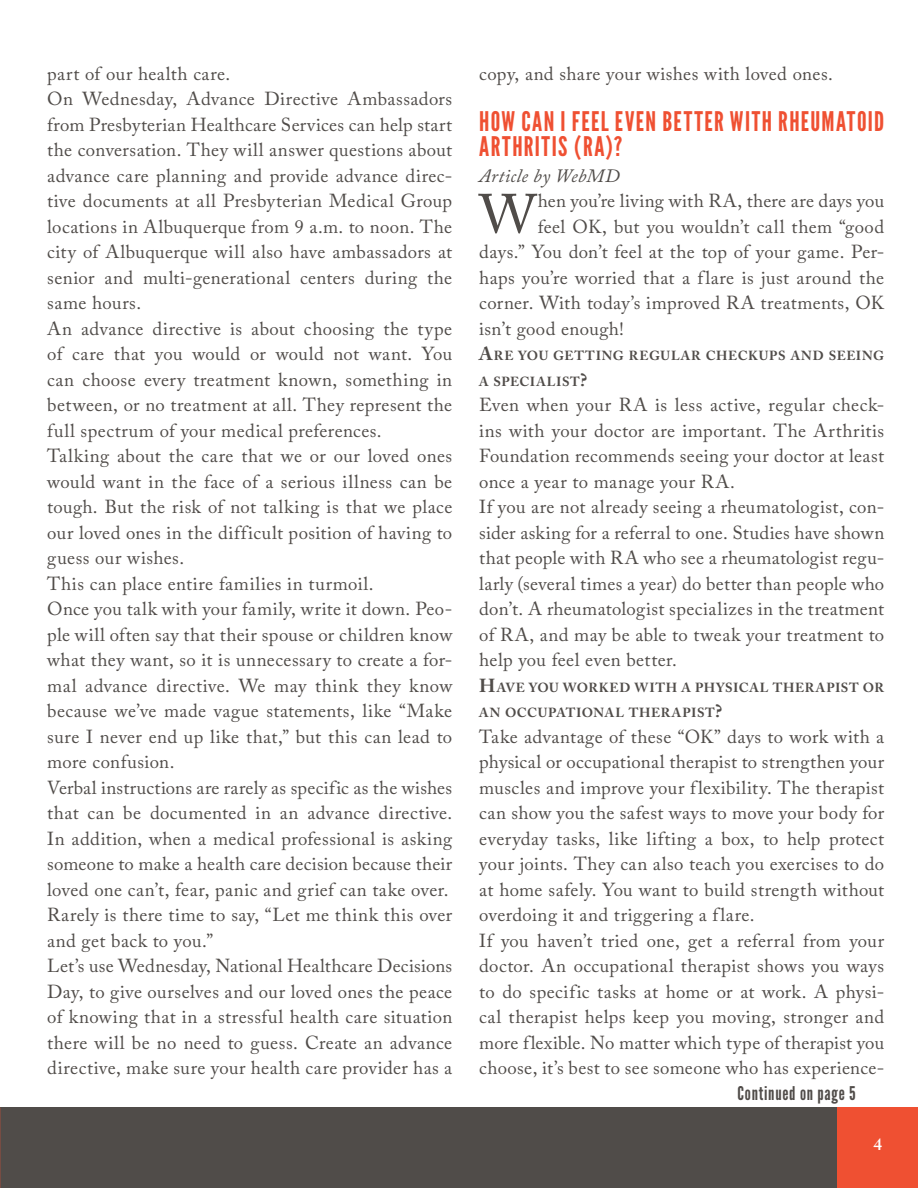
<style>
.page{position:relative;width:918px;height:1188px;background:#fff}
.page>*{position:absolute;margin:0;border:0;box-sizing:border-box;transform-origin:0 0}
.Body_Copy{font:54.6px "Adobe Caslon Pro";color:#504c49}
.Body_Copy-2{font:27px/25.5px "League Gothic";letter-spacing:.055em;color:#ef5032}
.t1{font:18.9px "League Gothic";letter-spacing:.04em;color:#504c49}
.Body_Copy-3{font:18.75px/25.5px "Adobe Caslon Pro";letter-spacing:.02em;color:#504c49;text-align:justify}
.Body_Copy-4{font:italic 18.75px "Adobe Caslon Pro";letter-spacing:.025em;color:#504c49}
.t2{font:600 17.25px "Adobe Caslon Pro";color:#fff}
.Body_Copy-5{font:700 13.2px/25.5px "Adobe Caslon Pro";letter-spacing:.05em;color:#504c49}
.s1{font-size:18.75px}
</style>
<div class="page">
<div style="left:0;top:1107px;width:918px;height:81px;background:#504c49"></div>
<div style="left:837px;top:1107px;width:81px;height:81px;background:#ef5032"></div>
<p class="Body_Copy-3" style="left:47px;top:60px;width:185px">part of our health care.</p>
<p class="Body_Copy-3" style="left:47px;top:86px;width:407px">On Wednesday, Advance Directive Ambassadors from Presbyterian Healthcare Services can help start the conversation. They will answer questions about advance care planning and provide advance direc&shy;tive documents at all Presbyterian Medical Group locations in Albuquerque from 9 a.m. to noon. The city of Albuquerque will also have ambassadors at senior and multi-generational centers during the same hours.</p>
<p class="Body_Copy-3" style="left:47px;top:315px;width:407px">An advance directive is about choosing the type of care that you would or would not want. You can choose every treatment known, something in between, or no treatment at all. They represent the full spectrum of your medical preferences.</p>
<p class="Body_Copy-3" style="left:47px;top:443px;width:407px">Talking about the care that we or our loved ones would want in the face of a serious illness can be tough. But the risk of not talking is that we place our loved ones in the difficult position of having to guess our wishes.</p>
<p class="Body_Copy-3" style="left:47px;top:570px;width:328px">This can place entire families in turmoil.</p>
<p class="Body_Copy-3" style="left:47px;top:596px;width:407px">Once you talk with your family, write it down. Peo&shy;ple will often say that their spouse or children know what they want, so it is unnecessary to create a for&shy;mal advance directive. We may think they know because we’ve made vague statements, like “Make sure I never end up like that,” but this can lead to more confusion.</p>
<p class="Body_Copy-3" style="left:47px;top:774px;width:407px">Verbal instructions are rarely as specific as the wishes that can be documented in an advance directive.<br>In addition, when a medical professional is asking someone to make a health care decision because their loved one can’t, fear, panic and grief can take over.</p>
<p class="Body_Copy-3" style="left:47px;top:902px;width:407px">Rarely is there time to say, “Let me think this over and get back to you.”</p>
<p class="Body_Copy-3" style="left:47px;top:953px;width:407px">Let’s use Wednesday, National Healthcare Decisions Day, to give ourselves and our loved ones the peace of knowing that in a stressful health care situation there will be no need to guess. Create an advance directive, make sure your health care provider has a</p>
<p class="Body_Copy-3" style="left:479px;top:60px;width:355px">copy, and share your wishes with loved ones.</p>
<p class="Body_Copy-2" style="left:479px;top:109px;width:406px">HOW CAN I FEEL EVEN BETTER WITH RHEUMATOID<br>ARTHRITIS (RA)?</p>
<p class="Body_Copy-4" style="left:479px;top:164px;width:142px">Article by WebMD</p>
<p class="Body_Copy" style="left:479px;top:182px;width:59px">W</p>
<p class="Body_Copy-3" style="left:538px;top:188px;width:348px">hen you’re living with RA, there are days you</p>
<p class="Body_Copy-3" style="left:538px;top:213px;width:348px">feel OK, but you wouldn’t call them “good</p>
<p class="Body_Copy-3" style="left:479px;top:239px;width:407px">days.” You don’t feel at the top of your game. Per-</p>
<p class="Body_Copy-3" style="left:479px;top:264px;width:406px">haps you’re worried that a flare is just around the</p>
<p class="Body_Copy-3" style="left:479px;top:290px;width:407px">corner. With today’s improved RA treatments, OK</p>
<p class="Body_Copy-3" style="left:479px;top:315px;width:146px">isn’t good enough!</p>
<p class="Body_Copy-5" style="left:479px;top:343px;width:407px"><span class="s1">A</span>RE YOU GETTING REGULAR CHECKUPS AND SEEING<br>A SPECIALIST<span class="s1">?</span></p>
<p class="Body_Copy-3" style="left:479px;top:392px;width:407px">Even when your RA is less active, regular check&shy;ins with your doctor are important. The Arthritis Foundation recommends seeing your doctor at least once a year to manage your RA.</p>
<p class="Body_Copy-3" style="left:479px;top:494px;width:407px">If you are not already seeing a rheumatologist, con&shy;sider asking for a referral to one. Studies have shown that people with RA who see a rheumatologist regu&shy;larly (several times a year) do better than people who don’t. A rheumatologist specializes in the treatment of RA, and may be able to tweak your treatment to help you feel even better.</p>
<p class="Body_Copy-5" style="left:479px;top:674px;width:407px"><span class="s1">H</span>AVE YOU WORKED WITH A PHYSICAL THERAPIST OR<br>AN OCCUPATIONAL THERAPIST<span class="s1">?</span></p>
<p class="Body_Copy-3" style="left:479px;top:723px;width:407px">Take advantage of these “OK” days to work with a physical or occupational therapist to strengthen your muscles and improve your flexibility. The therapist can show you the safest ways to move your body for everyday tasks, like lifting a box, to help protect your joints. They can also teach you exercises to do at home safely. You want to build strength without overdoing it and triggering a flare.</p>
<p class="Body_Copy-3" style="left:479px;top:927px;width:407px">If you haven’t tried one, get a referral from your doctor. An occupational therapist shows you ways to do specific tasks at home or at work. A physi&shy;cal therapist helps keep you moving, stronger and more flexible. No matter which type of therapist you choose, it’s best to see someone who has experience-</p>
<p class="t1" style="left:738px;top:1082px;width:120px">Continued on page 5</p>
<p class="t2" style="left:874px;top:1134px;width:10px">4</p>
</div>
